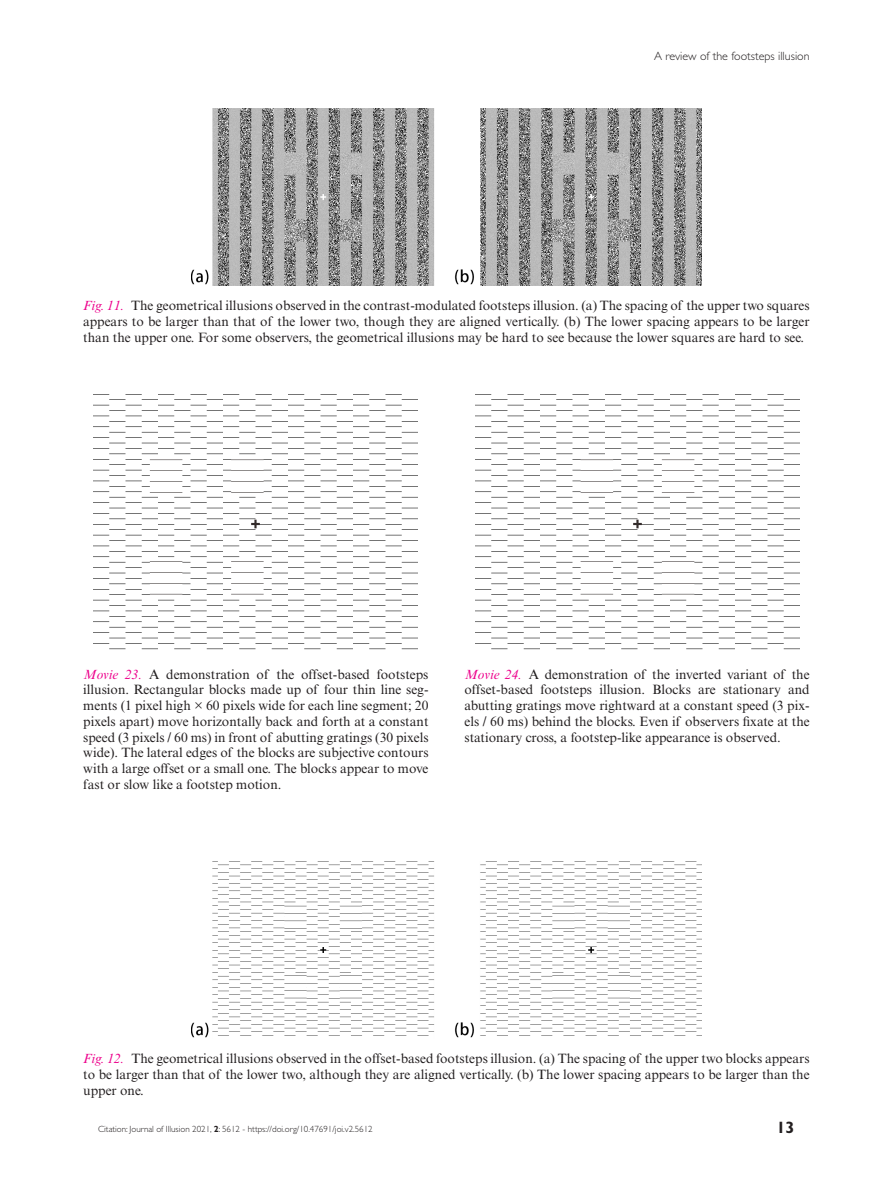
<style>
.page{position:relative;width:893px;height:1191px;background:#fff}
.page>*{position:absolute;margin:0;border:0;box-sizing:border-box;transform-origin:0 0}
.t1{font:700 16.5px "Gill Sans Std";color:#231f20}
.FC{font:13.5px/15.8px "Times New Roman MT Std";color:#231f20;text-align:justify}
.t2{font:300 12px "Gill Sans Std";color:#231f20}
.t3{font:300 9px "Gill Sans Std";color:#231f20}
.s1{font-style:italic;color:#ed028c}
.s2{font-weight:700}
</style>
<div class="page">
<img style="left:191px;top:108px;width:511px;height:178px">
<img style="left:94px;top:394px;width:324px;height:256px">
<img style="left:475px;top:394px;width:324px;height:256px">
<img style="left:191px;top:861px;width:511px;height:177px">
<p class="t2" style="left:654px;top:50px;width:157px">A review of the footsteps illusion</p>
<p class="FC" style="left:83px;top:298px;width:728px"><span class="s1">Fig. 11.</span> The geometrical illusions observed in the contrast-modulated footsteps illusion. (a) The spacing of the upper two squares appears to be larger than that of the lower two, though they are aligned vertically. (b) The lower spacing appears to be larger than the upper one. For some observers, the geometrical illusions may be hard to see because the lower squares are hard to see.</p>
<p class="FC" style="left:83px;top:666px;width:347px"><span class="s1">Movie 23.</span> A demonstration of the offset-based footsteps illusion. Rectangular blocks made up of four thin line seg&shy;ments (1 pixel high × 60 pixels wide for each line segment; 20 pixels apart) move horizontally back and forth at a constant speed (3 pixels / 60 ms) in front of abutting gratings (30 pixels wide). The lateral edges of the blocks are subjective contours with a large offset or a small one. The blocks appear to move fast or slow like a footstep motion.</p>
<p class="FC" style="left:464px;top:666px;width:347px"><span class="s1">Movie 24.</span> A demonstration of the inverted variant of the offset-based footsteps illusion. Blocks are stationary and abutting gratings move rightward at a constant speed (3 pix&shy;els / 60 ms) behind the blocks. Even if observers fixate at the stationary cross, a footstep-like appearance is observed.</p>
<p class="FC" style="left:83px;top:1050px;width:728px"><span class="s1">Fig. 12.</span> The geometrical illusions observed in the offset-based footsteps illusion. (a) The spacing of the upper two blocks appears to be larger than that of the lower two, although they are aligned vertically. (b) The lower spacing appears to be larger than the upper one.</p>
<p class="t3" style="left:98px;top:1124px;width:276px">Citation: Journal of Illusion 2021, <span class="s2">2</span>: 5612 - https://doi.org/10.47691/joi.v2.5612</p>
<p class="t1" style="left:776px;top:1118px;width:20px">13</p>
</div>
